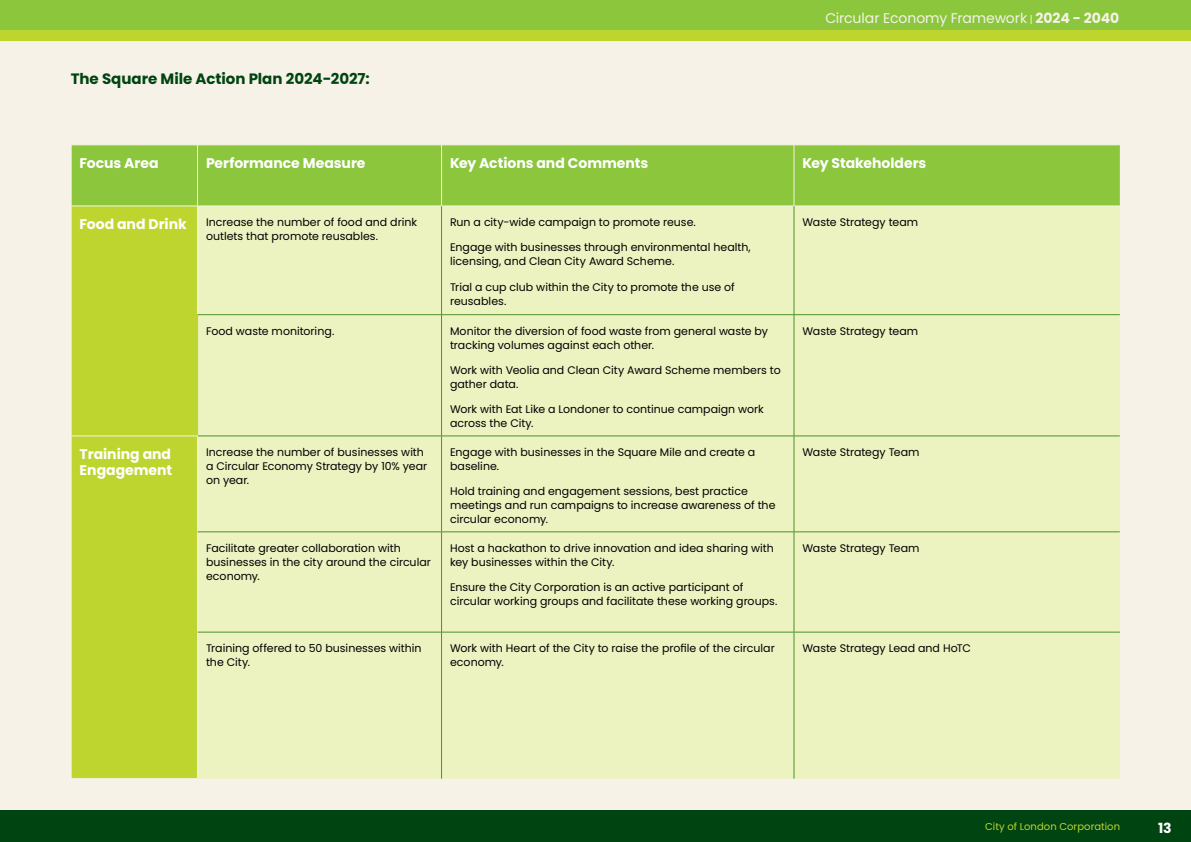
<style>
.page{position:relative;width:1191px;height:842px;background:#f6f2e7}
.page>*{position:absolute;margin:0;border:0;box-sizing:border-box;transform-origin:0 0}
.Heading_3{font:700 15px "Poppins";letter-spacing:-.005em;color:#041}
.Table_text{font:700 14px/16px "Poppins";color:#fff}
.t1{font:14px "Poppins";letter-spacing:-.005em;color:#f6f2e7}
.Table_text-2{font:11px/14px "Poppins";color:#000}
.t2{font:10px "Poppins";letter-spacing:.005em;color:#bed530}
.s1{font-size:10px}
.s2{font-weight:700}
</style>
<div class="page">
<div style="left:0;top:811px;width:1191px;height:31px;background:#041"></div>
<div style="left:0;top:0;width:1191px;height:30px;background:#8bc63d"></div>
<div style="left:0;top:30px;width:1191px;height:11px;background:#bed530"></div>
<div style="left:72px;top:146px;width:1047px;height:60px;background:#8bc63d"></div>
<div style="left:72px;top:207px;width:125px;height:571px;background:#bed530"></div>
<div style="left:198px;top:207px;width:921px;height:572px;background:#ecf3c1"></div>
<hr style="left:197px;top:145px;width:1px;height:61px;background:#f6f2e7">
<hr style="left:441px;top:145px;width:1px;height:61px;background:#f6f2e7">
<hr style="left:793px;top:145px;width:1px;height:61px;background:#f6f2e7">
<hr style="left:71px;top:314px;width:127px;height:1px;background:#bed530">
<hr style="left:197px;top:315px;width:1px;height:121px;background:#bed530">
<hr style="left:71px;top:532px;width:126px;height:1px;background:#bed530">
<hr style="left:71px;top:632px;width:126px;height:1px;background:#bed530">
<hr style="left:441px;top:206px;width:1px;height:108px;background:#4a9228">
<hr style="left:793px;top:206px;width:1px;height:108px;background:#4a9228">
<hr style="left:198px;top:314px;width:243px;height:1px;background:#4a9228">
<hr style="left:441px;top:314px;width:353px;height:1px;background:#4a9228">
<hr style="left:441px;top:315px;width:1px;height:121px;background:#4a9228">
<hr style="left:794px;top:314px;width:325px;height:1px;background:#4a9228">
<hr style="left:793px;top:315px;width:1px;height:121px;background:#4a9228">
<hr style="left:198px;top:436px;width:243px;height:1px;background:#4a9228">
<hr style="left:441px;top:436px;width:353px;height:1px;background:#4a9228">
<hr style="left:441px;top:436px;width:1px;height:96px;background:#4a9228">
<hr style="left:794px;top:436px;width:325px;height:1px;background:#4a9228">
<hr style="left:793px;top:436px;width:1px;height:96px;background:#4a9228">
<hr style="left:198px;top:532px;width:243px;height:1px;background:#4a9228">
<hr style="left:441px;top:532px;width:353px;height:1px;background:#4a9228">
<hr style="left:441px;top:532px;width:1px;height:100px;background:#4a9228">
<hr style="left:794px;top:532px;width:325px;height:1px;background:#4a9228">
<hr style="left:793px;top:532px;width:1px;height:100px;background:#4a9228">
<hr style="left:198px;top:632px;width:243px;height:1px;background:#4a9228">
<hr style="left:441px;top:632px;width:353px;height:1px;background:#4a9228">
<hr style="left:441px;top:632px;width:1px;height:147px;background:#4a9228">
<hr style="left:794px;top:632px;width:325px;height:1px;background:#4a9228">
<hr style="left:793px;top:632px;width:1px;height:147px;background:#4a9228">
<hr style="left:71px;top:206px;width:1px;height:109px;background:#f6f2e7">
<hr style="left:71px;top:532px;width:1px;height:100px;background:#f6f2e7">
<hr style="left:71px;top:632px;width:1px;height:146px;background:#f6f2e7">
<hr style="left:71px;top:436px;width:127px;height:1px;background:#f6f2e7">
<p class="Heading_3" style="left:71px;top:70px;width:300px">The Square Mile Action Plan 2024-2027:</p>
<p class="t1" style="left:825px;top:10px;width:295px">Circular Economy Framework <span class="s1">|</span> <span class="s2">2024 - 2040</span></p>
<p class="Table_text" style="left:80px;top:155px;width:80px">Focus Area</p>
<p class="Table_text" style="left:206px;top:155px;width:161px">Performance Measure</p>
<p class="Table_text" style="left:450px;top:155px;width:200px">Key Actions and Comments</p>
<p class="Table_text" style="left:802px;top:155px;width:125px">Key Stakeholders</p>
<p class="Table_text" style="left:80px;top:216px;width:109px">Food and Drink</p>
<p class="Table_text-2" style="left:206px;top:215px;width:213px">Increase the number of food and drink outlets that promote reusables.</p>
<p class="Table_text-2" style="left:450px;top:215px;width:247px">Run a city-wide campaign to promote reuse.</p>
<p class="Table_text-2" style="left:450px;top:241px;width:302px">Engage with businesses through environmental health, licensing, and Clean City Award Scheme.</p>
<p class="Table_text-2" style="left:450px;top:280px;width:286px">Trial a cup club within the City to promote the use of reusables.</p>
<p class="Table_text-2" style="left:206px;top:324px;width:130px">Food waste monitoring.</p>
<p class="Table_text-2" style="left:450px;top:324px;width:319px">Monitor the diversion of food waste from general waste by tracking volumes against each other.</p>
<p class="Table_text-2" style="left:450px;top:363px;width:332px">Work with Veolia and Clean City Award Scheme members to gather data.</p>
<p class="Table_text-2" style="left:450px;top:403px;width:315px">Work with Eat Like a Londoner to continue campaign work across the City.</p>
<p class="Table_text" style="left:80px;top:446px;width:94px">Training and<br>Engagement</p>
<p class="Table_text-2" style="left:206px;top:445px;width:223px">Increase the number of businesses with a Circular Economy Strategy by 10% year on year.</p>
<p class="Table_text-2" style="left:450px;top:445px;width:307px">Engage with businesses in the Square Mile and create a baseline.</p>
<p class="Table_text-2" style="left:450px;top:484px;width:327px">Hold training and engagement sessions, best practice meetings and run campaigns to increase awareness of the circular economy.</p>
<p class="Table_text-2" style="left:206px;top:541px;width:226px">Facilitate greater collaboration with businesses in the city around the circular economy.</p>
<p class="Table_text-2" style="left:450px;top:541px;width:325px">Host a hackathon to drive innovation and idea sharing with key businesses within the City.</p>
<p class="Table_text-2" style="left:450px;top:580px;width:329px">Ensure the City Corporation is an active participant of circular working groups and facilitate these working groups.</p>
<p class="Table_text-2" style="left:802px;top:215px;width:117px">Waste Strategy team</p>
<p class="Table_text-2" style="left:802px;top:324px;width:117px">Waste Strategy team</p>
<p class="Table_text-2" style="left:802px;top:445px;width:119px">Waste Strategy Team</p>
<p class="Table_text-2" style="left:802px;top:541px;width:119px">Waste Strategy Team</p>
<p class="Table_text-2" style="left:206px;top:641px;width:217px">Training offered to 50 businesses within the City.</p>
<p class="Table_text-2" style="left:450px;top:641px;width:326px">Work with Heart of the City to raise the profile of the circular economy.</p>
<p class="Table_text-2" style="left:802px;top:641px;width:170px">Waste Strategy Lead and HoTC</p>
<p class="t2" style="left:985px;top:820px;width:136px">City of London Corporation</p>
<p class="Table_text" style="left:1158px;top:820px;width:15px">13</p>
</div>
